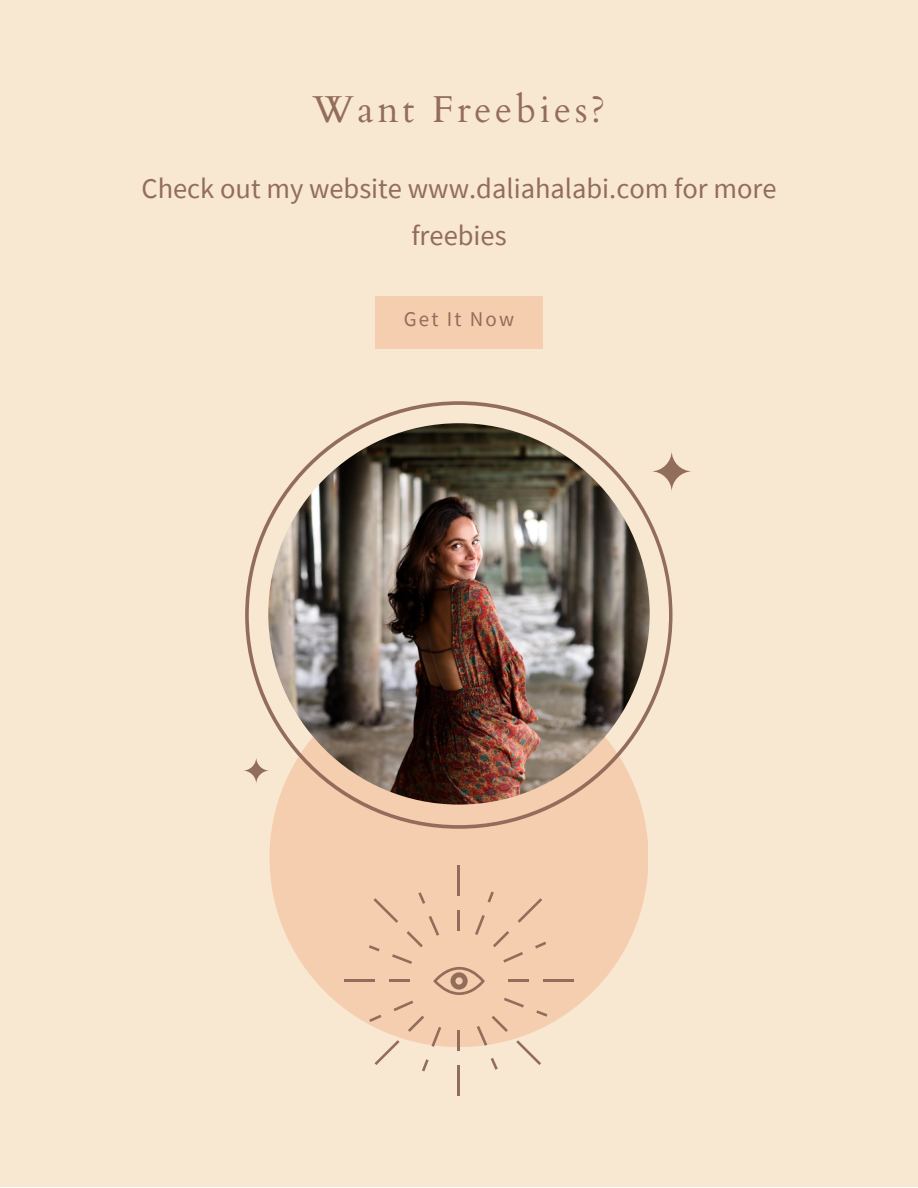
<style>
.page{position:relative;width:918px;height:1188px;background:#fff}
.page>*{position:absolute;margin:0;border:0;box-sizing:border-box;transform-origin:0 0}
.t1{font:37.5px "Cardo";letter-spacing:.1em;color:#936d5b}
.t2{font:28.5px/47.2px "Source Sans Pro";color:#936d5b;text-align:center}
.t3{font:21px "Source Sans Pro";letter-spacing:.1em;color:#936d5b}
</style>
<div class="page">
<div style="left:0;top:0;width:918px;height:1187px;background:#f8e7d1"></div>
<div style="left:270px;top:668px;width:378px;height:379px;background:#f5ceaf;border-radius:50%"></div>
<svg style="left:392px;top:954px;width:20px;height:10px"></svg>
<svg style="left:429px;top:916px;width:10px;height:20px"></svg>
<svg style="left:431px;top:1027px;width:10px;height:20px"></svg>
<svg style="left:504px;top:998px;width:20px;height:10px"></svg>
<svg style="left:394px;top:1001px;width:30px;height:31px"></svg>
<svg style="left:475px;top:915px;width:10px;height:20px"></svg>
<svg style="left:535px;top:942px;width:11px;height:7px"></svg>
<svg style="left:477px;top:1016px;width:31px;height:30px"></svg>
<svg style="left:407px;top:931px;width:16px;height:16px"></svg>
<svg style="left:493px;top:931px;width:30px;height:32px"></svg>
<svg style="left:375px;top:1040px;width:25px;height:25px"></svg>
<svg style="left:422px;top:1059px;width:7px;height:12px"></svg>
<svg style="left:516px;top:1040px;width:25px;height:25px"></svg>
<svg style="left:536px;top:1010px;width:11px;height:7px"></svg>
<svg style="left:491px;top:1058px;width:7px;height:12px"></svg>
<svg style="left:488px;top:892px;width:6px;height:11px"></svg>
<svg style="left:518px;top:898px;width:24px;height:25px"></svg>
<svg style="left:418px;top:892px;width:7px;height:12px"></svg>
<svg style="left:373px;top:898px;width:25px;height:25px"></svg>
<svg style="left:369px;top:945px;width:11px;height:6px"></svg>
<svg style="left:369px;top:1015px;width:13px;height:7px"></svg>
<hr style="left:458px;top:866px;width:2px;height:30px;background:#936d5b">
<hr style="left:458px;top:911px;width:2px;height:20px;background:#936d5b">
<hr style="left:458px;top:1065px;width:2px;height:31px;background:#936d5b">
<hr style="left:458px;top:1031px;width:2px;height:20px;background:#936d5b">
<hr style="left:544px;top:980px;width:30px;height:2px;background:#936d5b">
<hr style="left:509px;top:980px;width:20px;height:2px;background:#936d5b">
<hr style="left:344px;top:979px;width:30px;height:3px;background:#936d5b">
<hr style="left:389px;top:980px;width:20px;height:2px;background:#936d5b">
<svg style="left:245px;top:401px;width:428px;height:428px"></svg>
<svg style="left:651px;top:451px;width:42px;height:41px"></svg>
<svg style="left:243px;top:757px;width:27px;height:27px"></svg>
<svg style="left:433px;top:967px;width:52px;height:28px"></svg>
<div style="left:375px;top:296px;width:168px;height:53px;background:#f5ceaf"></div>
<img style="left:268px;top:423px;width:382px;height:382px;border-radius:50%">
<p class="t1" style="left:312px;top:85px;width:295px">Want Freebies?</p>
<p class="t2" style="left:141px;top:164px;width:637px">Check out my website www.daliahalabi.com for more freebies</p>
<p class="t3" style="left:404px;top:305px;width:112px">Get It Now</p>
</div>
